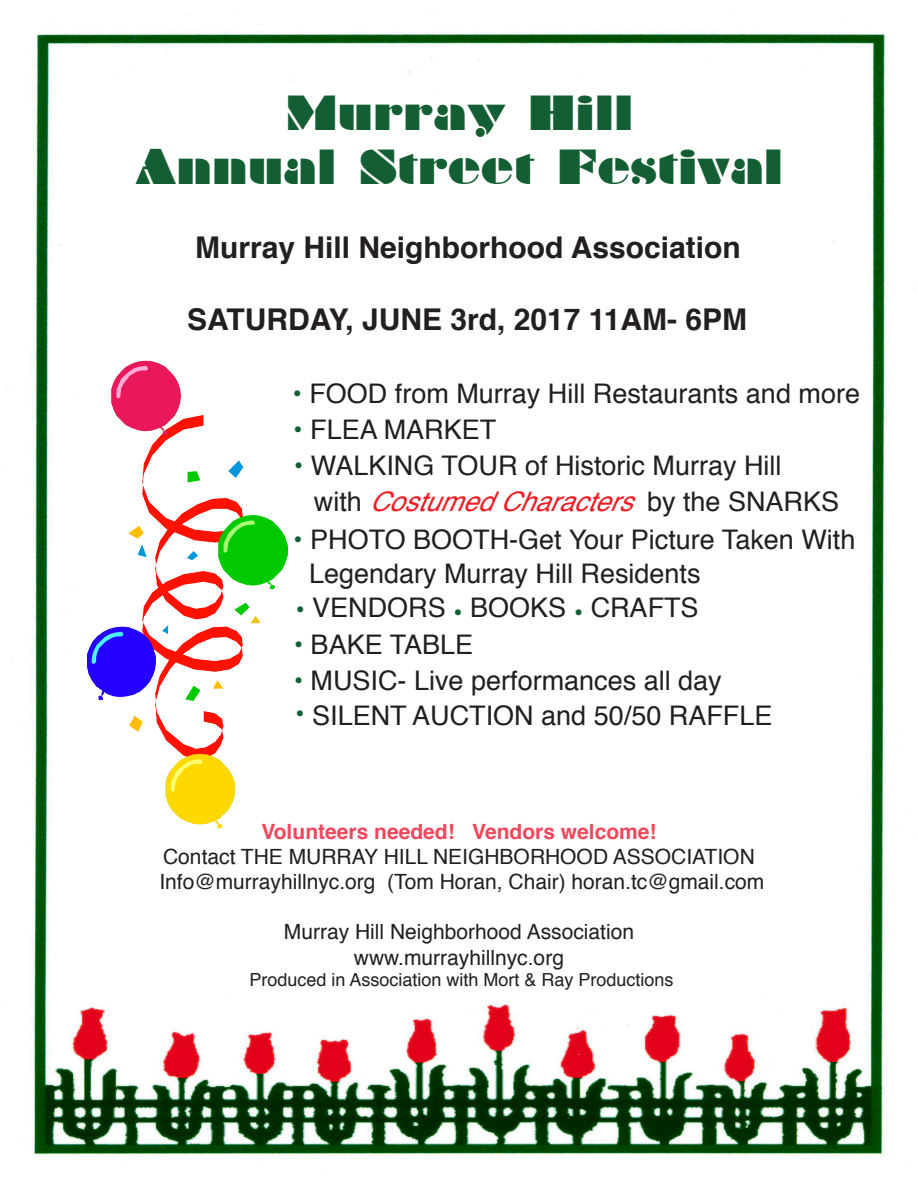
<style>
.page{position:relative;width:918px;height:1188px;background:#fff}
.page>*{position:absolute;margin:0;border:0;box-sizing:border-box;transform-origin:0 0}
.t1{font:45px "Braggadocio";color:#135f33}
.t2{font:700 30px "Helvetica";color:#231f20}
.t3{font:27px "Helvetica";color:#231f20}
.t4{font:italic 27px "Helvetica";color:#ee1d23}
.t5{font:21px "Helvetica";color:#231f20}
.t6{font:700 21px "Helvetica";color:#ef485d}
.t7{font:18px "Helvetica";color:#231f20}
.s1{color:#135f33}
.s2{font-style:normal;color:#231f20}
</style>
<div class="page">
<img style="left:33px;top:24px;width:863px;height:1132px">
<img style="left:87px;top:357px;width:201px;height:480px">
<p class="t1" style="left:285px;top:86px;width:349px">Murray Hill</p>
<p class="t1" style="left:135px;top:140px;width:649px">Annual Street Festival</p>
<p class="t2" style="left:195px;top:223px;width:547px">Murray Hill Neighborhood Association</p>
<p class="t2" style="left:187px;top:295px;width:562px">SATURDAY, JUNE 3rd, 2017 11AM- 6PM</p>
<p class="t3" style="left:292px;top:373px;width:569px"><span class="s1">•</span> FOOD from Murray Hill Restaurants and more</p>
<p class="t3" style="left:293px;top:409px;width:205px"><span class="s1">•</span> FLEA MARKET</p>
<p class="t3" style="left:294px;top:445px;width:489px"><span class="s1">•</span> WALKING TOUR of Historic Murray Hill</p>
<p class="t4" style="left:314px;top:481px;width:527px"><span class="s2">w i t h</span> CostumedCharacters<span class="s2">b y t h e S N A R K S</span></p>
<p class="t3" style="left:293px;top:518px;width:564px"><span class="s1">•</span> PHOTO BOOTH-Get Your Picture Taken With</p>
<p class="t3" style="left:309px;top:552px;width:393px">Legendary Murray Hill Residents</p>
<p class="t3" style="left:295px;top:587px;width:405px"><span class="s1">•</span> VENDORS <span class="s1">•</span> BOOKS <span class="s1">•</span> CRAFTS</p>
<p class="t3" style="left:294px;top:624px;width:181px"><span class="s1">•</span> BAKE TABLE</p>
<p class="t3" style="left:294px;top:659px;width:430px"><span class="s1">•</span> MUSIC- Live performances all day</p>
<p class="t3" style="left:295px;top:695px;width:479px"><span class="s1">•</span> SILENT AUCTION and 50/50 RAFFLE</p>
<p class="t6" style="left:261px;top:814px;width:397px">Volunteers needed! Vendors welcome!</p>
<p class="t5" style="left:163px;top:840px;width:593px">Contact THE MURRAY HILL NEIGHBORHOOD ASSOCIATION</p>
<p class="t5" style="left:159px;top:866px;width:607px">Info@murrayhillnyc.org (Tom Horan, Chair) horan.tc@gmail.com</p>
<p class="t5" style="left:284px;top:916px;width:352px">Murray Hill Neighborhood Association</p>
<p class="t5" style="left:354px;top:941px;width:212px">www.murrayhillnyc.org</p>
<p class="t7" style="left:249px;top:966px;width:426px">Produced in Association with Mort &amp; Ray Productions</p>
</div>
